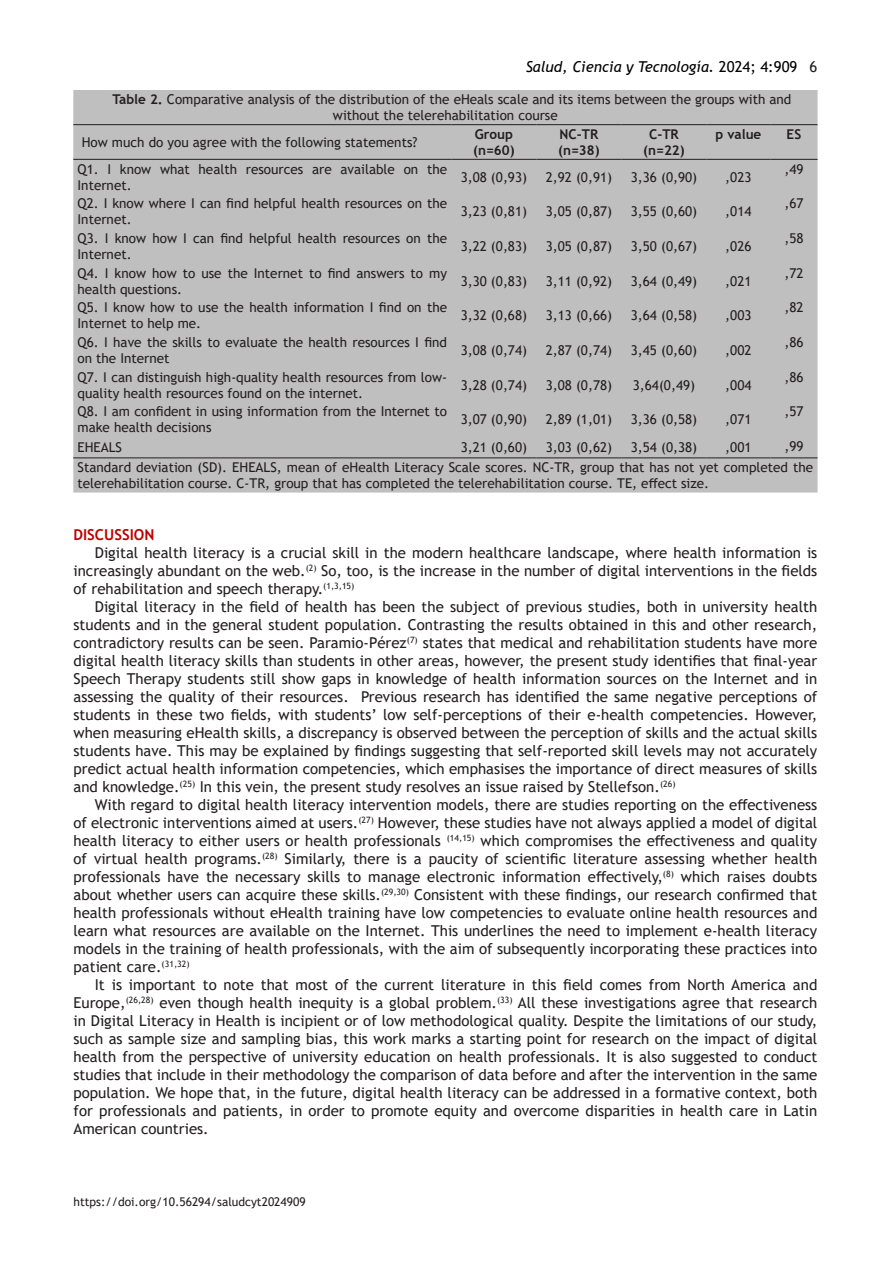
<style>
.page{position:relative;width:893px;height:1263px;background:#fff}
.page>*{position:absolute;margin:0;border:0;box-sizing:border-box;transform-origin:0 0}
.t1{font:15px/18px "Trebuchet MS";color:#231f20;text-align:justify}
.t2{font:italic 15px "Trebuchet MS";color:#000}
.t3{font:700 15px "Trebuchet MS";color:#c00000}
.t4{font:13.5px/16.2px "Trebuchet MS";color:#231f20}
.t5{font:700 13.5px "Trebuchet MS";color:#231f20}
.t6{font:12px "Trebuchet MS";color:#231f20}
.s1{font-style:normal}
.s2{font-style:normal;color:#231f20}
.s3{font-weight:700}
</style>
<div class="page">
<div style="left:73px;top:90px;width:745px;height:402px;background:#bfbfbf"></div>
<hr style="left:73px;top:124px;width:378px;height:1px;background:#231f20">
<hr style="left:451px;top:124px;width:85px;height:1px;background:#231f20">
<hr style="left:536px;top:124px;width:85px;height:1px;background:#231f20">
<hr style="left:621px;top:124px;width:85px;height:1px;background:#231f20">
<hr style="left:706px;top:124px;width:64px;height:1px;background:#231f20">
<hr style="left:770px;top:124px;width:47px;height:1px;background:#231f20">
<hr style="left:73px;top:159px;width:378px;height:1px;background:#231f20">
<hr style="left:451px;top:159px;width:85px;height:1px;background:#231f20">
<hr style="left:536px;top:159px;width:85px;height:1px;background:#231f20">
<hr style="left:621px;top:159px;width:85px;height:1px;background:#231f20">
<hr style="left:706px;top:159px;width:64px;height:1px;background:#231f20">
<hr style="left:770px;top:159px;width:47px;height:1px;background:#231f20">
<hr style="left:73px;top:457px;width:378px;height:1px;background:#231f20">
<hr style="left:451px;top:457px;width:85px;height:1px;background:#231f20">
<hr style="left:536px;top:457px;width:85px;height:1px;background:#231f20">
<hr style="left:621px;top:457px;width:85px;height:1px;background:#231f20">
<hr style="left:706px;top:457px;width:64px;height:1px;background:#231f20">
<hr style="left:770px;top:457px;width:47px;height:1px;background:#231f20">
<div style="left:78px;top:131px;width:378px;height:22px;background:#bfbfbf"></div>
<p class="t2" style="left:526px;top:58px;width:293px">Salud, Ciencia y Tecnología. <span class="s1">2024; 4:909</span> <span class="s2">6</span></p>
<p class="t4" style="left:333px;top:91px;width:460px;text-indent:-221px"><span class="s3">Table 2.</span> Comparative analysis of the distribution of the eHeals scale and its items between the groups with and without the telerehabilitation course</p>
<p class="t4" style="left:82px;top:134px;width:337px">How much do you agree with the following statements?</p>
<p class="t5" style="left:715px;top:126px;width:47px">p value</p>
<p class="t5" style="left:787px;top:126px;width:16px">ES</p>
<p class="t5" style="left:475px;top:126px;width:40px">Group</p>
<p class="t5" style="left:473px;top:142px;width:43px">(n=60)</p>
<p class="t5" style="left:560px;top:126px;width:40px">NC-TR</p>
<p class="t5" style="left:558px;top:142px;width:43px">(n=38)</p>
<p class="t5" style="left:649px;top:126px;width:31px">C-TR</p>
<p class="t5" style="left:643px;top:142px;width:43px">(n=22)</p>
<p class="t4" style="left:78px;top:161px;width:371px">Q1. I know what health resources are available on the<br>Internet.</p>
<p class="t4" style="left:461px;top:169px;width:68px">3,08 (0,93)</p>
<p class="t4" style="left:546px;top:169px;width:68px">2,92 (0,91)</p>
<p class="t4" style="left:631px;top:169px;width:68px">3,36 (0,90)</p>
<p class="t4" style="left:725px;top:169px;width:28px">,023</p>
<p class="t4" style="left:784px;top:161px;width:21px">,49</p>
<p class="t4" style="left:78px;top:195px;width:371px">Q2. I know where I can find helpful health resources on the<br>Internet.</p>
<p class="t4" style="left:461px;top:203px;width:68px">3,23 (0,81)</p>
<p class="t4" style="left:546px;top:203px;width:68px">3,05 (0,87)</p>
<p class="t4" style="left:631px;top:203px;width:68px">3,55 (0,60)</p>
<p class="t4" style="left:725px;top:203px;width:28px">,014</p>
<p class="t4" style="left:784px;top:195px;width:21px">,67</p>
<p class="t4" style="left:78px;top:230px;width:371px">Q3. I know how I can find helpful health resources on the<br>Internet.</p>
<p class="t4" style="left:461px;top:238px;width:68px">3,22 (0,83)</p>
<p class="t4" style="left:546px;top:238px;width:68px">3,05 (0,87)</p>
<p class="t4" style="left:631px;top:238px;width:68px">3,50 (0,67)</p>
<p class="t4" style="left:725px;top:238px;width:28px">,026</p>
<p class="t4" style="left:784px;top:230px;width:21px">,58</p>
<p class="t4" style="left:78px;top:265px;width:371px">Q4. I know how to use the Internet to find answers to my health questions.</p>
<p class="t4" style="left:461px;top:273px;width:68px">3,30 (0,83)</p>
<p class="t4" style="left:546px;top:273px;width:68px">3,11 (0,92)</p>
<p class="t4" style="left:631px;top:273px;width:68px">3,64 (0,49)</p>
<p class="t4" style="left:725px;top:273px;width:28px">,021</p>
<p class="t4" style="left:784px;top:265px;width:21px">,72</p>
<p class="t4" style="left:78px;top:299px;width:371px">Q5. I know how to use the health information I find on the<br>Internet to help me.</p>
<p class="t4" style="left:461px;top:307px;width:68px">3,32 (0,68)</p>
<p class="t4" style="left:546px;top:307px;width:68px">3,13 (0,66)</p>
<p class="t4" style="left:631px;top:307px;width:68px">3,64 (0,58)</p>
<p class="t4" style="left:725px;top:307px;width:28px">,003</p>
<p class="t4" style="left:784px;top:299px;width:21px">,82</p>
<p class="t4" style="left:78px;top:334px;width:371px">Q6. I have the skills to evaluate the health resources I find on the Internet</p>
<p class="t4" style="left:461px;top:342px;width:68px">3,08 (0,74)</p>
<p class="t4" style="left:546px;top:342px;width:68px">2,87 (0,74)</p>
<p class="t4" style="left:631px;top:342px;width:68px">3,45 (0,60)</p>
<p class="t4" style="left:725px;top:342px;width:28px">,002</p>
<p class="t4" style="left:784px;top:334px;width:21px">,86</p>
<p class="t4" style="left:78px;top:368px;width:371px">Q7. I can distinguish high-quality health resources from low&shy;quality health resources found on the internet.</p>
<p class="t4" style="left:461px;top:377px;width:68px">3,28 (0,74)</p>
<p class="t4" style="left:546px;top:377px;width:68px">3,08 (0,78)</p>
<p class="t4" style="left:633px;top:377px;width:64px">3,64(0,49)</p>
<p class="t4" style="left:725px;top:377px;width:28px">,004</p>
<p class="t4" style="left:784px;top:368px;width:21px">,86</p>
<p class="t4" style="left:78px;top:403px;width:371px">Q8. I am confident in using information from the Internet to make health decisions</p>
<p class="t4" style="left:461px;top:411px;width:68px">3,07 (0,90)</p>
<p class="t4" style="left:546px;top:411px;width:68px">2,89 (1,01)</p>
<p class="t4" style="left:631px;top:411px;width:68px">3,36 (0,58)</p>
<p class="t4" style="left:725px;top:411px;width:28px">,071</p>
<p class="t4" style="left:784px;top:403px;width:21px">,57</p>
<p class="t4" style="left:78px;top:439px;width:46px">EHEALS</p>
<p class="t4" style="left:461px;top:439px;width:68px">3,21 (0,60)</p>
<p class="t4" style="left:546px;top:439px;width:68px">3,03 (0,62)</p>
<p class="t4" style="left:631px;top:439px;width:68px">3,54 (0,38)</p>
<p class="t4" style="left:725px;top:439px;width:28px">,001</p>
<p class="t4" style="left:784px;top:438px;width:21px">,99</p>
<p class="t4" style="left:78px;top:459px;width:737px">Standard deviation (SD). EHEALS, mean of eHealth Literacy Scale scores. NC-TR, group that has not yet completed the telerehabilitation course. C-TR, group that has completed the telerehabilitation course. TE, effect size.</p>
<p class="t3" style="left:74px;top:525px;width:82px">DISCUSSION</p>
<p class="t1" style="left:74px;top:544px;width:745px;text-indent:21px">Digital health literacy is a crucial skill in the modern healthcare landscape, where health information is increasingly abundant on the web.<sup>(2)</sup> So, too, is the increase in the number of digital interventions in the fields of rehabilitation and speech therapy.<sup>(1,3,15)</sup></p>
<p class="t1" style="left:74px;top:598px;width:745px;text-indent:21px">Digital literacy in the field of health has been the subject of previous studies, both in university health students and in the general student population. Contrasting the results obtained in this and other research, contradictory results can be seen. Paramio-Pérez<sup>(7)</sup> states that medical and rehabilitation students have more digital health literacy skills than students in other areas, however, the present study identifies that final-year Speech Therapy students still show gaps in knowledge of health information sources on the Internet and in assessing the quality of their resources. Previous research has identified the same negative perceptions of students in these two fields, with students’ low self-perceptions of their e-health competencies. However, when measuring eHealth skills, a discrepancy is observed between the perception of skills and the actual skills students have. This may be explained by findings suggesting that self-reported skill levels may not accurately predict actual health information competencies, which emphasises the importance of direct measures of skills and knowledge.<sup>(25)</sup> In this vein, the present study resolves an issue raised by Stellefson.<sup>(26)</sup></p>
<p class="t1" style="left:74px;top:796px;width:745px;text-indent:21px">With regard to digital health literacy intervention models, there are studies reporting on the effectiveness of electronic interventions aimed at users.<sup>(27)</sup> However, these studies have not always applied a model of digital health literacy to either users or health professionals <sup>(14,15)</sup> which compromises the effectiveness and quality of virtual health programs.<sup>(28)</sup> Similarly, there is a paucity of scientific literature assessing whether health professionals have the necessary skills to manage electronic information effectively,<sup>(8)</sup> which raises doubts about whether users can acquire these skills.<sup>(29,30)</sup> Consistent with these findings, our research confirmed that health professionals without eHealth training have low competencies to evaluate online health resources and learn what resources are available on the Internet. This underlines the need to implement e-health literacy models in the training of health professionals, with the aim of subsequently incorporating these practices into patient care.<sup>(31,32)</sup></p>
<p class="t1" style="left:74px;top:976px;width:745px;text-indent:21px">It is important to note that most of the current literature in this field comes from North America and Europe,<sup>(26,28)</sup> even though health inequity is a global problem.<sup>(33)</sup> All these investigations agree that research in Digital Literacy in Health is incipient or of low methodological quality. Despite the limitations of our study, such as sample size and sampling bias, this work marks a starting point for research on the impact of digital health from the perspective of university education on health professionals. It is also suggested to conduct studies that include in their methodology the comparison of data before and after the intervention in the same population. We hope that, in the future, digital health literacy can be addressed in a formative context, both for professionals and patients, in order to promote equity and overcome disparities in health care in Latin American countries.</p>
<p class="t6" style="left:74px;top:1194px;width:234px">https://doi.org/10.56294/saludcyt2024909</p>
</div>
